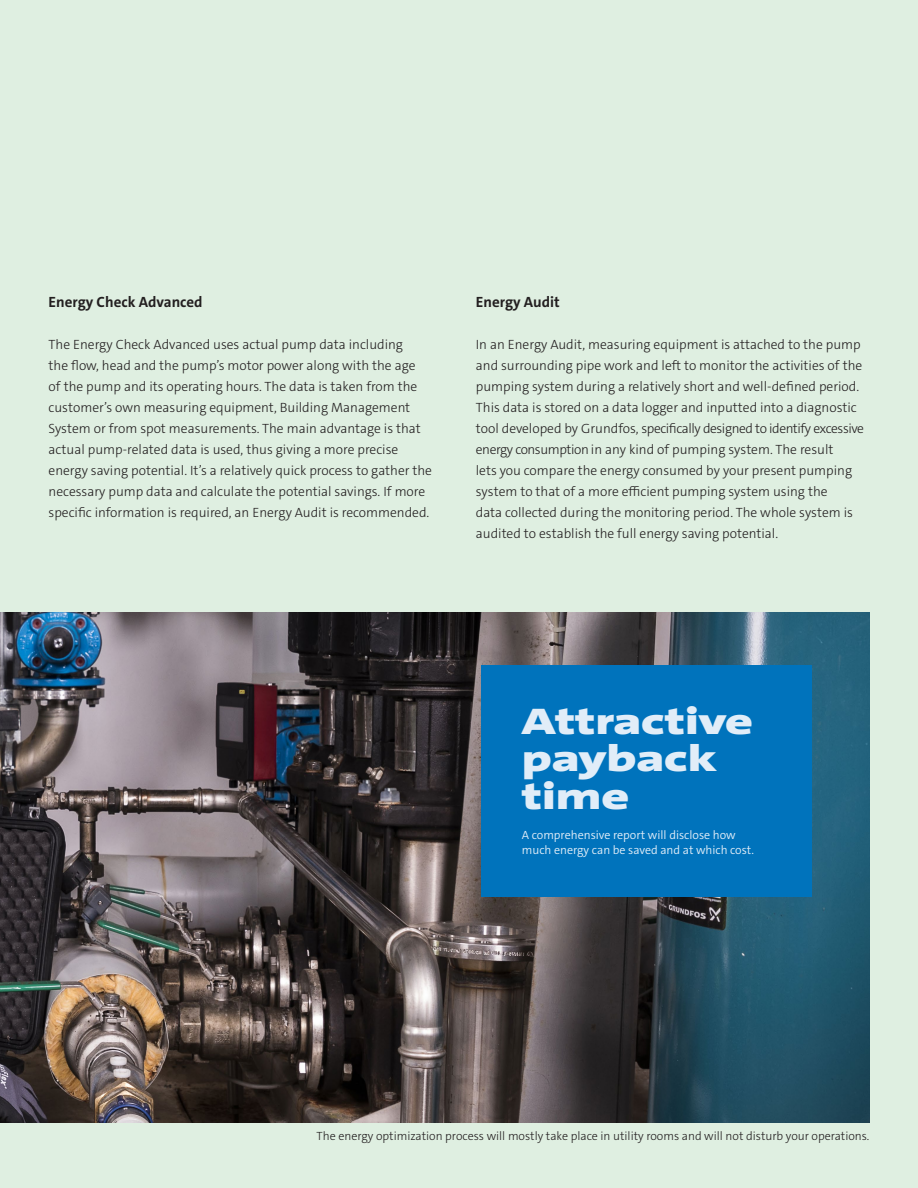
<style>
.page{position:relative;width:918px;height:1188px;background:#dfefe1}
.page>*{position:absolute;margin:0;border:0;box-sizing:border-box;transform-origin:0 0}
.t1{font:900 37.5px/37.5px "Grundfos The Sans Extd";color:#e1edf8}
.t2{font:700 15px "Grundfos The Sans";color:#231f20}
.t3{font:300 13.5px/21px "Grundfos The Sans";color:#231f20}
.t4{font:300 12px "Grundfos The Sans";color:#231f20}
.t5{font:300 12px/15px "Grundfos The Sans";color:#e1edf8}
</style>
<div class="page">
<img style="left:0;top:612px;width:869px;height:511px">
<div style="left:481px;top:665px;width:331px;height:231px;background:#0073bc"></div>
<p class="t2" style="left:49px;top:292px;width:155px">Energy Check Advanced</p>
<p class="t3" style="left:49px;top:334px;width:385px">The Energy Check Advanced uses actual pump data including<br>the flow, head and the pump’s motor power along with the age<br>of the pump and its operating hours. The data is taken from the customer’s own measuring equipment, Building Management System or from spot measurements. The main advantage is that actual pump-related data is used, thus giving a more precise energy saving potential. It’s a relatively quick process to gather the necessary pump data and calculate the potential savings. If more specific information is required, an Energy Audit is recommended.</p>
<p class="t2" style="left:476px;top:292px;width:85px">Energy Audit</p>
<p class="t3" style="left:476px;top:334px;width:390px">In an Energy Audit, measuring equipment is attached to the pump and surrounding pipe work and left to monitor the activities of the pumping system during a relatively short and well-defined period.<br>This data is stored on a data logger and inputted into a diagnostic tool developed by Grundfos, specifically designed to identify excessive energy consumption in any kind of pumping system. The result<br>lets you compare the energy consumed by your present pumping system to that of a more efficient pumping system using the<br>data collected during the monitoring period. The whole system is audited to establish the full energy saving potential.</p>
<p class="t1" style="left:522px;top:703px;width:233px">Attractive payback time</p>
<p class="t5" style="left:522px;top:827px;width:234px">A comprehensive report will disclose how much energy can be saved and at which cost.</p>
<p class="t4" style="left:317px;top:1128px;width:554px">The energy optimization process will mostly take place in utility rooms and will not disturb your operations.</p>
</div>
